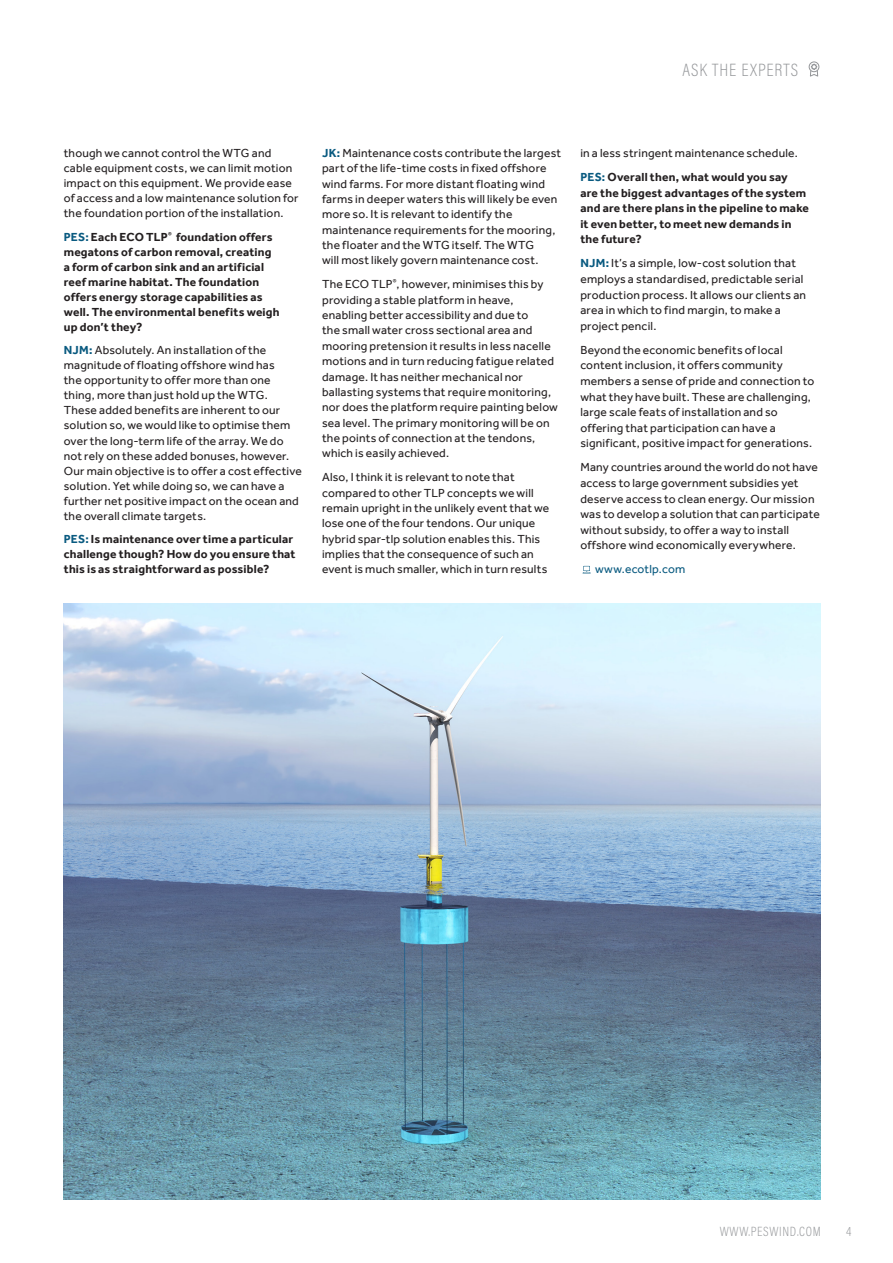
<style>
.page{position:relative;width:893px;height:1263px;background:#fff}
.page>*{position:absolute;margin:0;border:0;box-sizing:border-box;transform-origin:0 0}
.Page_head_2015{font:200 18px "Acumin Pro Cond";letter-spacing:.06em;color:#939598}
.t1{font:200 13.5px "Acumin Pro Cond";letter-spacing:.05em;color:#939598}
.Body_Copy_2015{font:12px/15.3px "Effra";letter-spacing:.015em;color:#231f20}
.Body_Copy_2015-2{font:700 12px/15px "Effra";letter-spacing:.015em;color:#231f20}
.Body_Copy_2015-3{font:12px "Effra";letter-spacing:.02em;color:#095a80}
.s1{color:#095a80}
.s2{font-weight:700;color:#095a80}
</style>
<div class="page">
<img style="left:64px;top:604px;width:757px;height:595px">
<svg style="left:583px;top:566px;width:8px;height:7px"></svg>
<div style="left:809px;top:62px;width:10px;height:10px;border:1px solid #939598;border-radius:50%"></div>
<svg style="left:810px;top:63px;width:8px;height:14px"></svg>
<p class="Page_head_2015" style="left:682px;top:58px;width:117px">ASK THE EXPERTS</p>
<p class="Body_Copy_2015" style="left:64px;top:145px;width:236px">though we cannot control the WTG and cable equipment costs, we can limit motion impact on this equipment. We provide ease of access and a low maintenance solution for the foundation portion of the installation.</p>
<p class="Body_Copy_2015-2" style="left:64px;top:229px;width:217px"><span class="s1">PES:</span> Each ECO TLP<sup>®</sup> foundation offers megatons of carbon removal, creating a form of carbon sink and an artificial reef marine habitat. The foundation offers energy storage capabilities as well. The environmental benefits weigh up don’t they?</p>
<p class="Body_Copy_2015" style="left:64px;top:343px;width:240px"><span class="s2">NJM:</span> Absolutely. An installation of the magnitude of floating offshore wind has<br>the opportunity to offer more than one thing, more than just hold up the WTG.<br>These added benefits are inherent to our solution so, we would like to optimise them over the long-term life of the array. We do not rely on these added bonuses, however.<br>Our main objective is to offer a cost effective solution. Yet while doing so, we can have a further net positive impact on the ocean and the overall climate targets.</p>
<p class="Body_Copy_2015-2" style="left:64px;top:532px;width:233px"><span class="s1">PES:</span> Is maintenance over time a particular challenge though? How do you ensure that this is as straightforward as possible?</p>
<p class="Body_Copy_2015" style="left:322px;top:145px;width:241px"><span class="s2">JK:</span> Maintenance costs contribute the largest part of the life-time costs in fixed offshore wind farms. For more distant floating wind farms in deeper waters this will likely be even more so. It is relevant to identify the maintenance requirements for the mooring, the floater and the WTG itself. The WTG<br>will most likely govern maintenance cost.</p>
<p class="Body_Copy_2015" style="left:322px;top:276px;width:237px">The ECO TLP<sup>®</sup>, however, minimises this by providing a stable platform in heave, enabling better accessibility and due to<br>the small water cross sectional area and mooring pretension it results in less nacelle motions and in turn reducing fatigue related damage. It has neither mechanical nor ballasting systems that require monitoring, nor does the platform require painting below sea level. The primary monitoring will be on the points of connection at the tendons, which is easily achieved.</p>
<p class="Body_Copy_2015" style="left:322px;top:469px;width:229px">Also, I think it is relevant to note that compared to other TLP concepts we will remain upright in the unlikely event that we lose one of the four tendons. Our unique hybrid spar-tlp solution enables this. This implies that the consequence of such an event is much smaller, which in turn results</p>
<p class="Body_Copy_2015" style="left:580px;top:145px;width:219px">in a less stringent maintenance schedule.</p>
<p class="Body_Copy_2015-2" style="left:580px;top:169px;width:230px;line-height:15.6px"><span class="s1">PES:</span> Overall then, what would you say<br>are the biggest advantages of the system and are there plans in the pipeline to make it even better, to meet new demands in the future?</p>
<p class="Body_Copy_2015" style="left:580px;top:255px;width:227px"><span class="s2">NJM:</span> It’s a simple, low-cost solution that employs a standardised, predictable serial production process. It allows our clients an area in which to find margin, to make a project pencil.</p>
<p class="Body_Copy_2015" style="left:580px;top:342px;width:235px">Beyond the economic benefits of local content inclusion, it offers community members a sense of pride and connection to what they have built. These are challenging, large scale feats of installation and so offering that participation can have a significant, positive impact for generations.</p>
<p class="Body_Copy_2015" style="left:580px;top:459px;width:241px">Many countries around the world do not have access to large government subsidies yet deserve access to clean energy. Our mission was to develop a solution that can participate without subsidy, to offer a way to install offshore wind economically everywhere.</p>
<p class="Body_Copy_2015-3" style="left:595px;top:562px;width:92px">www.ecotlp.com</p>
<p class="t1" style="left:720px;top:1223px;width:102px">WWW.PESWIND.COM</p>
<p class="t1" style="left:846px;top:1223px;width:7px">4</p>
</div>
